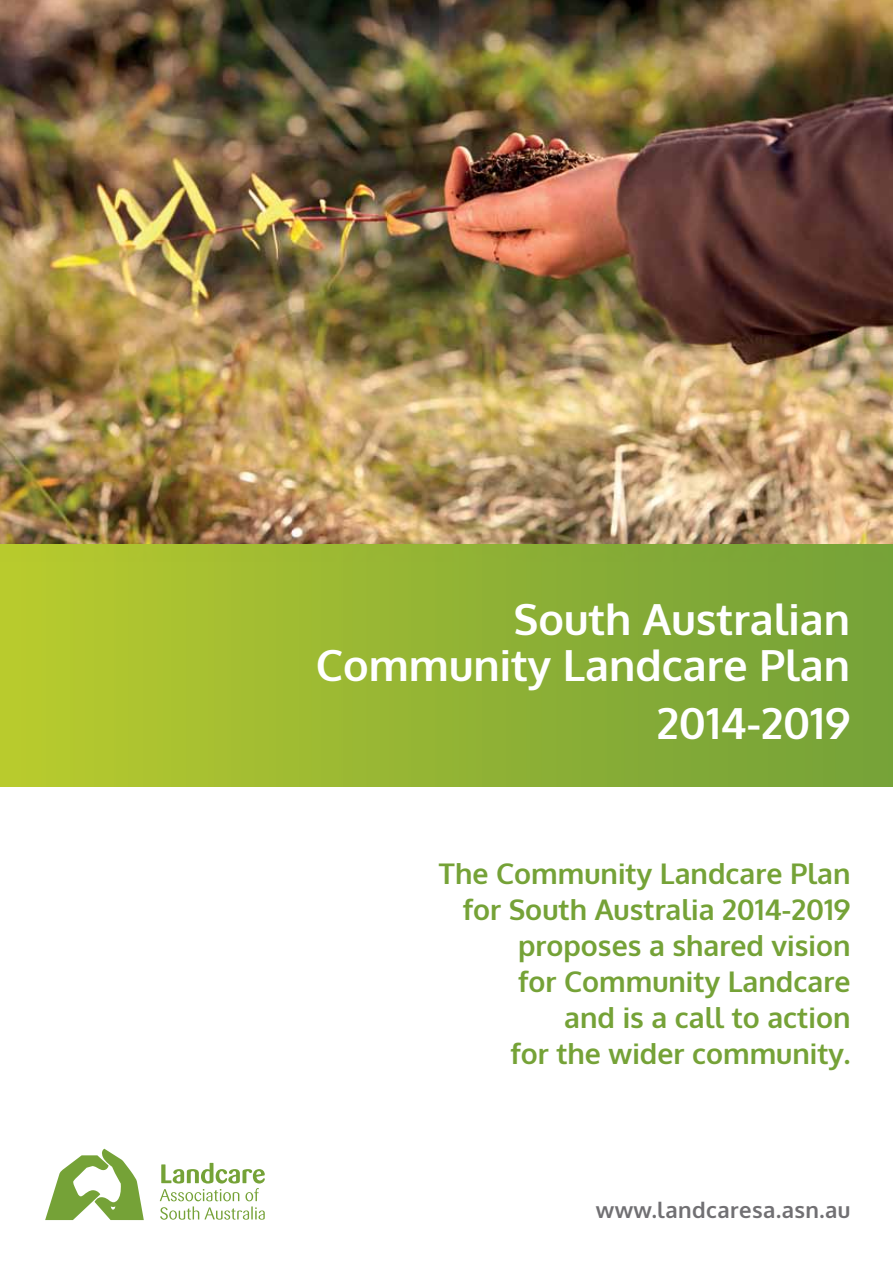
<style>
.page{position:relative;width:893px;height:1263px;background:#fff}
.page>*{position:absolute;margin:0;border:0;box-sizing:border-box;transform-origin:0 0}
.t1{font:700 42.9px/46.7px "Oxygen";color:#fff;text-align:right}
.t2{font:700 28.5px/36px "Oxygen";color:#75a237;text-align:right}
.t3{font:700 22.2px "Oxygen";letter-spacing:.02em;color:#717073}
</style>
<div class="page">
<img style="left:0;top:0;width:893px;height:544px">
<img style="left:0;top:544px;width:893px;height:242px">
<svg style="left:45px;top:1148px;width:220px;height:73px"></svg>
<h1 class="t1" style="left:316px;top:597px;width:536px">South Australian<br>Community Landcare Plan</h1>
<h1 class="t1" style="left:657px;top:701px;width:195px">2014-2019</h1>
<p class="t2" style="left:439px;top:856px;width:413px">The Community Landcare Plan for South Australia 2014-2019 proposes a shared vision<br>for Community Landcare<br>and is a call to action<br>for the wider community.</p>
<p class="t3" style="left:596px;top:1196px;width:256px">www.landcaresa.asn.au</p>
</div>
